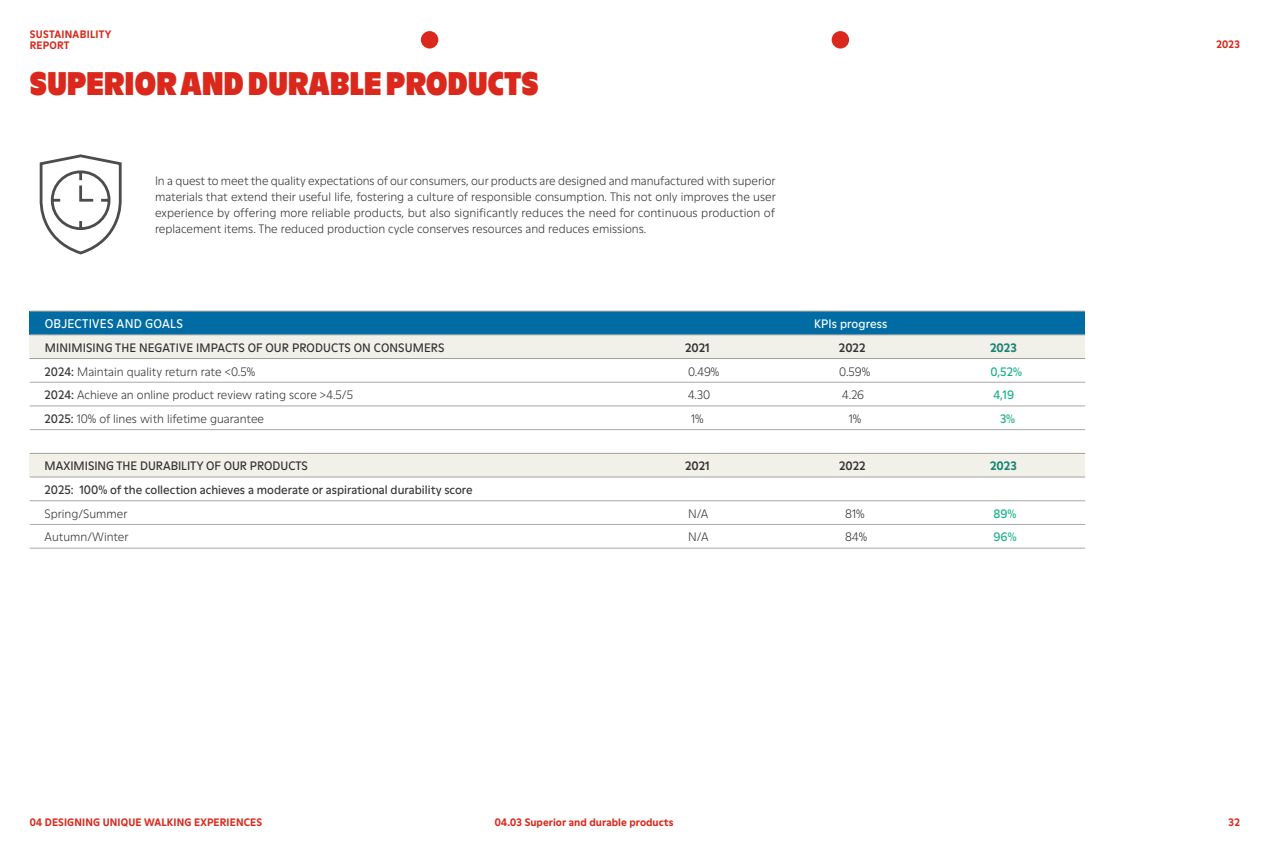
<style>
.page{position:relative;width:1270px;height:847px;background:#fff}
.page>*{position:absolute;margin:0;border:0;box-sizing:border-box;transform-origin:0 0}
.t1{font:900 31.15px "Moderne LL";letter-spacing:.01em;color:#da291c}
.t2{font:12.25px "Moderne LL";letter-spacing:.02em;color:#fff}
.t3{font:300 11.9px/15.9px "Moderne LL";color:#393535;text-align:justify}
.t4{font:11.9px "Moderne LL";color:#393535}
.t5{font:11.9px "Moderne LL";color:#19b189}
.t6{font:500 11.9px "Moderne LL";color:#393535}
.t7{font:11.9px "Moderne LL";letter-spacing:.01em;color:#fff}
.t8{font:700 11.9px "Moderne LL";color:#198c7e}
.t9{font:700 10.5px/10.8px "Moderne LL";letter-spacing:.01em;color:#da291c}
.s1{font-weight:400;color:#373737}
</style>
<div class="page">
<div style="left:421px;top:31px;width:17px;height:18px;background:#da291c;border-radius:50%"></div>
<div style="left:832px;top:31px;width:17px;height:18px;background:#da291c;border-radius:50%"></div>
<div style="left:30px;top:310px;width:1055px;height:24px;background:#006ca3"></div>
<hr style="left:30px;top:311px;width:1055px;height:1px;background:#a9a9aa">
<hr style="left:30px;top:358px;width:1055px;height:1px;background:#a9a9aa">
<hr style="left:30px;top:382px;width:1055px;height:1px;background:#a9a9aa">
<hr style="left:30px;top:405px;width:1055px;height:1px;background:#a9a9aa">
<hr style="left:30px;top:429px;width:1055px;height:1px;background:#a9a9aa">
<hr style="left:30px;top:477px;width:1055px;height:1px;background:#a9a9aa">
<hr style="left:30px;top:500px;width:1055px;height:1px;background:#a9a9aa">
<hr style="left:30px;top:524px;width:1055px;height:1px;background:#a9a9aa">
<hr style="left:30px;top:548px;width:1055px;height:1px;background:#a9a9aa">
<div style="left:30px;top:452px;width:1055px;height:24px;background:#f1f0e9"></div>
<div style="left:30px;top:334px;width:1055px;height:24px;background:#f1f0e9"></div>
<svg style="left:39px;top:154px;width:83px;height:101px"></svg>
<p class="t9" style="left:30px;top:28px;width:83px">SUSTAINABILITY<br>REPORT</p>
<h1 class="t1" style="left:30px;top:61px;width:510px">SUPERIOR AND DURABLE PRODUCTS</h1>
<p class="t3" style="left:155px;top:172px;width:622px">In a quest to meet the quality expectations of our consumers, our products are designed and manufactured with superior materials that extend their useful life, fostering a culture of responsible consumption. This not only improves the user experience by offering more reliable products, but also significantly reduces the need for continuous production of replacement items. The reduced production cycle conserves resources and reduces emissions.</p>
<p class="t2" style="left:45px;top:315px;width:140px">OBJECTIVES AND GOALS</p>
<p class="t7" style="left:814px;top:315px;width:75px">KPIs progress</p>
<p class="t4" style="left:45px;top:339px;width:401px">MINIMISING THE NEGATIVE IMPACTS OF OUR PRODUCTS ON CONSUMERS</p>
<p class="t6" style="left:685px;top:339px;width:26px">2021</p>
<p class="t6" style="left:839px;top:339px;width:28px">2022</p>
<p class="t8" style="left:990px;top:339px;width:28px">2023</p>
<p class="t3" style="left:45px;top:362px;width:212px"><span class="s1">2024:</span> Maintain quality return rate &lt;0.5%</p>
<p class="t3" style="left:688px;top:362px;width:33px">0.49%</p>
<p class="t3" style="left:839px;top:362px;width:33px">0.59%</p>
<p class="t5" style="left:990px;top:363px;width:33px">0,52%</p>
<p class="t3" style="left:45px;top:386px;width:310px"><span class="s1">2024:</span> Achieve an online product review rating score &gt;4.5/5</p>
<p class="t3" style="left:688px;top:386px;width:24px">4.30</p>
<p class="t3" style="left:842px;top:386px;width:24px">4.26</p>
<p class="t5" style="left:993px;top:386px;width:22px">4,19</p>
<p class="t3" style="left:45px;top:410px;width:221px"><span class="s1">2025:</span> 10% of lines with lifetime guarantee</p>
<p class="t3" style="left:691px;top:410px;width:14px">1%</p>
<p class="t3" style="left:849px;top:410px;width:14px">1%</p>
<p class="t5" style="left:1000px;top:410px;width:17px">3%</p>
<p class="t4" style="left:45px;top:458px;width:265px">MAXIMISING THE DURABILITY OF OUR PRODUCTS</p>
<p class="t6" style="left:685px;top:457px;width:26px">2021</p>
<p class="t6" style="left:839px;top:457px;width:28px">2022</p>
<p class="t8" style="left:990px;top:457px;width:28px">2023</p>
<p class="t4" style="left:45px;top:481px;width:430px">2025: 100% of the collection achieves a moderate or aspirational durability score</p>
<p class="t3" style="left:45px;top:504px;width:84px">Spring/Summer</p>
<p class="t3" style="left:688px;top:504px;width:22px">N/A</p>
<p class="t3" style="left:845px;top:504px;width:21px">81%</p>
<p class="t5" style="left:993px;top:505px;width:25px">89%</p>
<p class="t3" style="left:45px;top:528px;width:85px">Autumn/Winter</p>
<p class="t3" style="left:688px;top:528px;width:22px">N/A</p>
<p class="t3" style="left:845px;top:528px;width:24px">84%</p>
<p class="t5" style="left:993px;top:529px;width:25px">96%</p>
<p class="t9" style="left:1216px;top:38px;width:26px">2023</p>
<p class="t9" style="left:30px;top:815px;width:234px">04 DESIGNING UNIQUE WALKING EXPERIENCES</p>
<p class="t9" style="left:495px;top:815px;width:180px">04.03 Superior and durable products</p>
<p class="t9" style="left:1228px;top:815px;width:13px">32</p>
</div>
